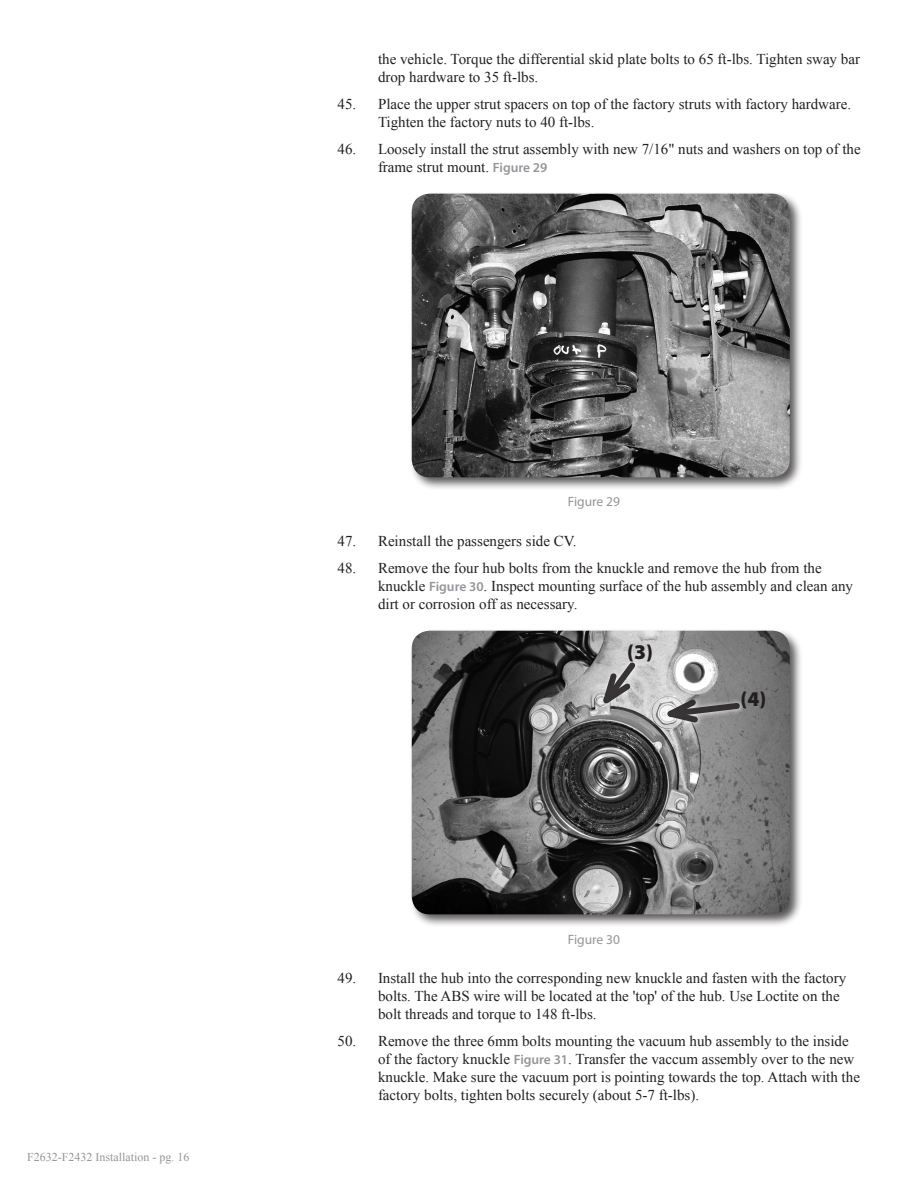
<style>
.page{position:relative;width:918px;height:1188px;background:#fff}
.page>*{position:absolute;margin:0;border:0;box-sizing:border-box;transform-origin:0 0}
.t1{font:900 21px "Myriad Pro";color:#231f20}
.Numbered_List{font:15px/18px "Times New Roman";color:#231f20}
.t2{font:13.5px "Myriad Pro";color:#939598}
.t3{font:12px "Times New Roman";color:#939598}
.s1{font-family:"Myriad Pro";font-weight:600;font-size:13.5px;color:#939598}
</style>
<div class="page">
<div style="left:409px;top:191px;width:394px;height:300px;background:#231f20;opacity:.75"></div>
<img style="left:412px;top:194px;width:378px;height:283px">
<div style="left:409px;top:628px;width:394px;height:300px;background:#231f20;opacity:.75"></div>
<img style="left:412px;top:631px;width:378px;height:283px">
<svg style="left:596px;top:657px;width:45px;height:57px;background:#a6a5a5"></svg>
<div style="left:662px;top:694px;width:84px;height:35px;background:#fff;opacity:.9"></div>
<svg style="left:654px;top:694px;width:90px;height:33px;background:#919091"></svg>
<p class="t3" style="left:27px;top:1149px;width:164px">F2632-F2432 Installation - pg. 16</p>
<p class="Numbered_List" style="left:378px;top:50px;width:484px">the vehicle. Torque the differential skid plate bolts to 65 ft-lbs. Tighten sway bar drop hardware to 35 ft-lbs.</p>
<p class="Numbered_List" style="left:378px;top:95px;width:475px;text-indent:-40px">45. Place the upper strut spacers on top of the factory struts with factory hardware.<br>Tighten the factory nuts to 40 ft-lbs.</p>
<p class="Numbered_List" style="left:378px;top:139px;width:484px;text-indent:-40px">46. Loosely install the strut assembly with new 7/16" nuts and washers on top of the frame strut mount. <span class="s1">Figure 29</span></p>
<p class="t2" style="left:568px;top:494px;width:54px">Figure 29</p>
<p class="Numbered_List" style="left:338px;top:532px;width:240px">47. Reinstall the passengers side CV.</p>
<p class="Numbered_List" style="left:378px;top:558px;width:477px;text-indent:-40px">48. Remove the four hub bolts from the knuckle and remove the hub from the knuckle <span class="s1">Figure 30</span>. Inspect mounting surface of the hub assembly and clean any dirt or corrosion off as necessary.</p>
<p class="t1" style="left:627px;top:638px;width:27px">(3)</p>
<p class="t1" style="left:741px;top:685px;width:27px">(4)</p>
<p class="t2" style="left:568px;top:931px;width:54px">Figure 30</p>
<p class="Numbered_List" style="left:378px;top:969px;width:470px;text-indent:-40px">49. Install the hub into the corresponding new knuckle and fasten with the factory bolts. The ABS wire will be located at the 'top' of the hub. Use Loctite on the bolt threads and torque to 148 ft-lbs.</p>
<p class="Numbered_List" style="left:378px;top:1032px;width:483px;text-indent:-40px">50. Remove the three 6mm bolts mounting the vacuum hub assembly to the inside of the factory knuckle <span class="s1">Figure 31</span>. Transfer the vaccum assembly over to the new knuckle. Make sure the vacuum port is pointing towards the top. Attach with the factory bolts, tighten bolts securely (about 5-7 ft-lbs).</p>
</div>
